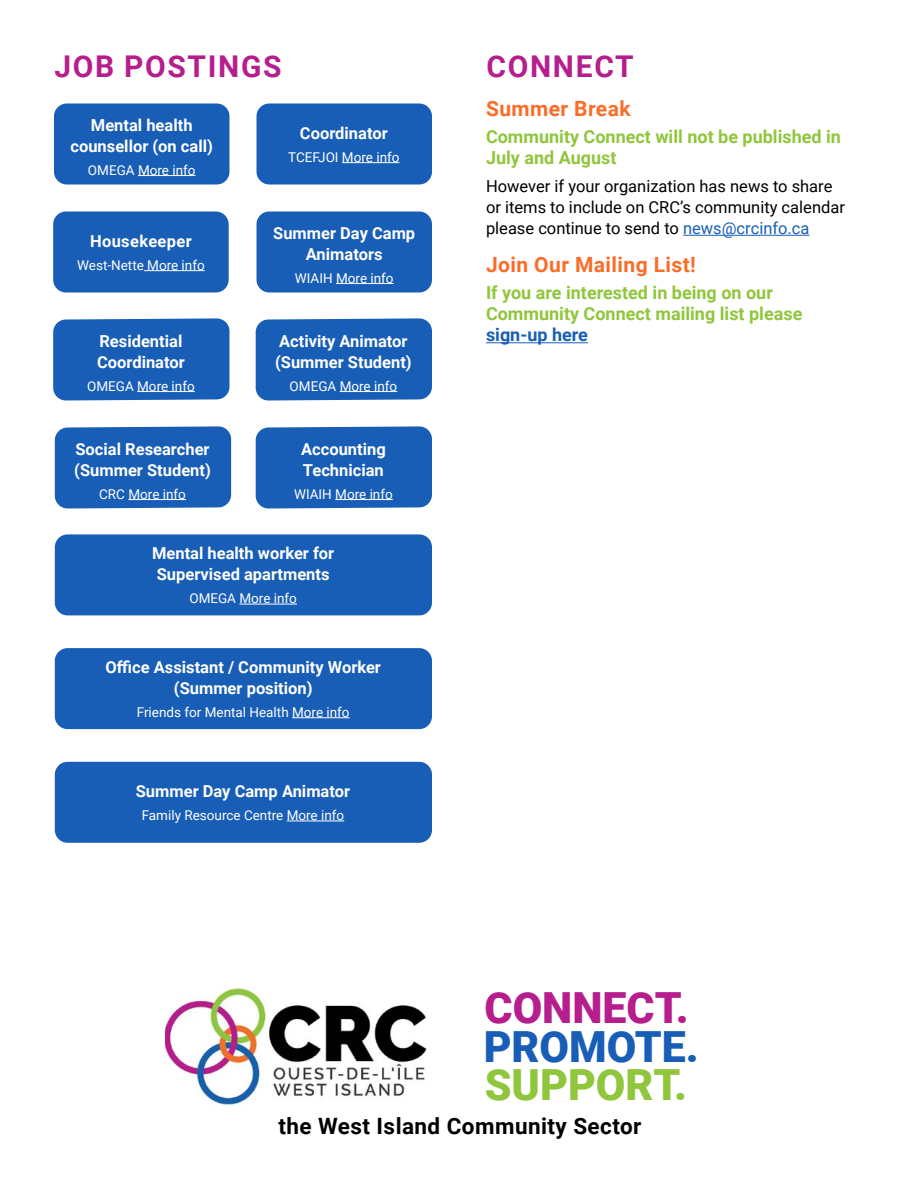
<style>
.page{position:relative;width:918px;height:1188px;background:#fff}
.page>*{position:absolute;margin:0;border:0;box-sizing:border-box;transform-origin:0 0}
.t1{font:900 42.9px "Roboto";color:#b61e8d}
.t2{font:900 42.9px "Roboto";color:#185eb6}
.t3{font:900 42.9px "Roboto";color:#90c63c}
.t4{font:700 30px "Roboto";letter-spacing:.055em;color:#b61e8d}
.t5{font:700 22.5px "Roboto";letter-spacing:.02em;color:#000}
.t6{font:700 21px "Roboto";letter-spacing:.02em;color:#fa6d28}
.t7{font:700 18px/21px "Roboto";color:#90c63c}
.t8{font:700 18px "Roboto";color:#185eb6}
.t9{font:700 16.5px/21px "Roboto";color:#fff}
.t10{font:16.5px/21px "Roboto";color:#000}
.t11{font:700 16.5px "Roboto";letter-spacing:.02em;color:#fff}
.t12{font:13.5px "Roboto";color:#fff}
.s1{color:#185eb6}
</style>
<div class="page">
<hr style="left:683px;top:235px;width:127px;height:1px;background:#185eb6">
<hr style="left:486px;top:342px;width:102px;height:1px;background:#185eb6">
<img style="left:166px;top:987px;width:261px;height:119px">
<div style="left:53px;top:212px;width:176px;height:80px;background:#185eb6;border-radius:13px"></div>
<hr style="left:144px;top:270px;width:61px;height:1px;background:#fff">
<div style="left:53px;top:318px;width:177px;height:82px;background:#185eb6"></div>
<hr style="left:137px;top:391px;width:58px;height:1px;background:#fff">
<div style="left:256px;top:318px;width:176px;height:82px;background:#185eb6"></div>
<hr style="left:340px;top:391px;width:57px;height:1px;background:#fff">
<div style="left:55px;top:426px;width:176px;height:82px;background:#185eb6"></div>
<hr style="left:128px;top:499px;width:58px;height:1px;background:#fff">
<div style="left:256px;top:426px;width:176px;height:82px;background:#185eb6"></div>
<hr style="left:335px;top:499px;width:58px;height:1px;background:#fff">
<div style="left:54px;top:104px;width:176px;height:80px;background:#185eb6;border-radius:13px"></div>
<hr style="left:138px;top:175px;width:58px;height:1px;background:#fff">
<div style="left:257px;top:212px;width:175px;height:80px;background:#185eb6;border-radius:13px"></div>
<hr style="left:336px;top:283px;width:58px;height:1px;background:#fff">
<div style="left:257px;top:104px;width:175px;height:80px;background:#185eb6;border-radius:13px"></div>
<hr style="left:342px;top:162px;width:58px;height:1px;background:#fff">
<div style="left:55px;top:534px;width:377px;height:81px;background:#185eb6;border-radius:13px"></div>
<hr style="left:239px;top:604px;width:58px;height:1px;background:#fff">
<div style="left:55px;top:648px;width:377px;height:81px;background:#185eb6;border-radius:13px"></div>
<hr style="left:292px;top:717px;width:58px;height:1px;background:#fff">
<div style="left:55px;top:762px;width:377px;height:81px;background:#185eb6;border-radius:13px"></div>
<hr style="left:287px;top:821px;width:57px;height:1px;background:#fff">
<h2 class="t4" style="left:55px;top:45px;width:229px">JOB POSTINGS</h2>
<p class="t9" style="left:70px;top:114px;width:144px;text-align:center">Mental health counsellor (on call)</p>
<p class="t12" style="left:88px;top:160px;width:109px">OMEGA More info</p>
<p class="t11" style="left:90px;top:229px;width:103px">Housekeeper</p>
<p class="t12" style="left:77px;top:255px;width:129px">West-Nette More info</p>
<p class="t9" style="left:97px;top:330px;width:89px">Residential<br>Coordinator</p>
<p class="t12" style="left:87px;top:376px;width:109px">OMEGA More info</p>
<p class="t9" style="left:74px;top:438px;width:138px">Social Researcher (Summer Student)</p>
<p class="t12" style="left:99px;top:484px;width:88px">CRC More info</p>
<p class="t9" style="left:300px;top:122px;width:89px">Coordinator</p>
<p class="t12" style="left:288px;top:147px;width:113px">TCEFJOI More info</p>
<p class="t9" style="left:273px;top:222px;width:144px;text-align:center">Summer Day Camp<br>Animators</p>
<p class="t12" style="left:295px;top:268px;width:100px">WIAIH More info</p>
<p class="t9" style="left:275px;top:330px;width:138px">Activity Animator (Summer Student)</p>
<p class="t12" style="left:290px;top:376px;width:109px">OMEGA More info</p>
<p class="t9" style="left:301px;top:438px;width:86px">Accounting<br>Technician</p>
<p class="t12" style="left:294px;top:484px;width:100px">WIAIH More info</p>
<p class="t9" style="left:152px;top:542px;width:184px">Mental health worker for<br>Supervised apartments</p>
<p class="t12" style="left:189px;top:589px;width:109px">OMEGA More info</p>
<p class="t9" style="left:105px;top:656px;width:277px;text-align:center">Office Assistant / Community Worker (Summer position)</p>
<p class="t12" style="left:137px;top:703px;width:214px">Friends for Mental Health More info</p>
<p class="t9" style="left:136px;top:780px;width:216px">Summer Day Camp Animator</p>
<p class="t12" style="left:142px;top:806px;width:204px">Family Resource Centre More info</p>
<h2 class="t4" style="left:487px;top:45px;width:149px">CONNECT</h2>
<p class="t6" style="left:486px;top:93px;width:146px">Summer Break</p>
<p class="t7" style="left:486px;top:126px;width:357px">Community Connect will not be published in<br>July and August</p>
<p class="t10" style="left:486px;top:175px;width:360px">However if your organization has news to share or items to include on CRC’s community calendar please continue to send to <span class="s1">news@crcinfo.ca</span></p>
<p class="t6" style="left:486px;top:250px;width:211px">Join Our Mailing List!</p>
<p class="t7" style="left:486px;top:282px;width:318px">If you are interested in being on our<br>Community Connect mailing list please</p>
<p class="t8" style="left:486px;top:322px;width:103px">sign-up here</p>
<h1 class="t1" style="left:485px;top:978px;width:206px">CONNECT.</h1>
<h1 class="t2" style="left:484px;top:1016px;width:217px">PROMOTE.</h1>
<h1 class="t3" style="left:485px;top:1055px;width:204px">SUPPORT.</h1>
<h3 class="t5" style="left:278px;top:1110px;width:365px">the West Island Community Sector</h3>
</div>
